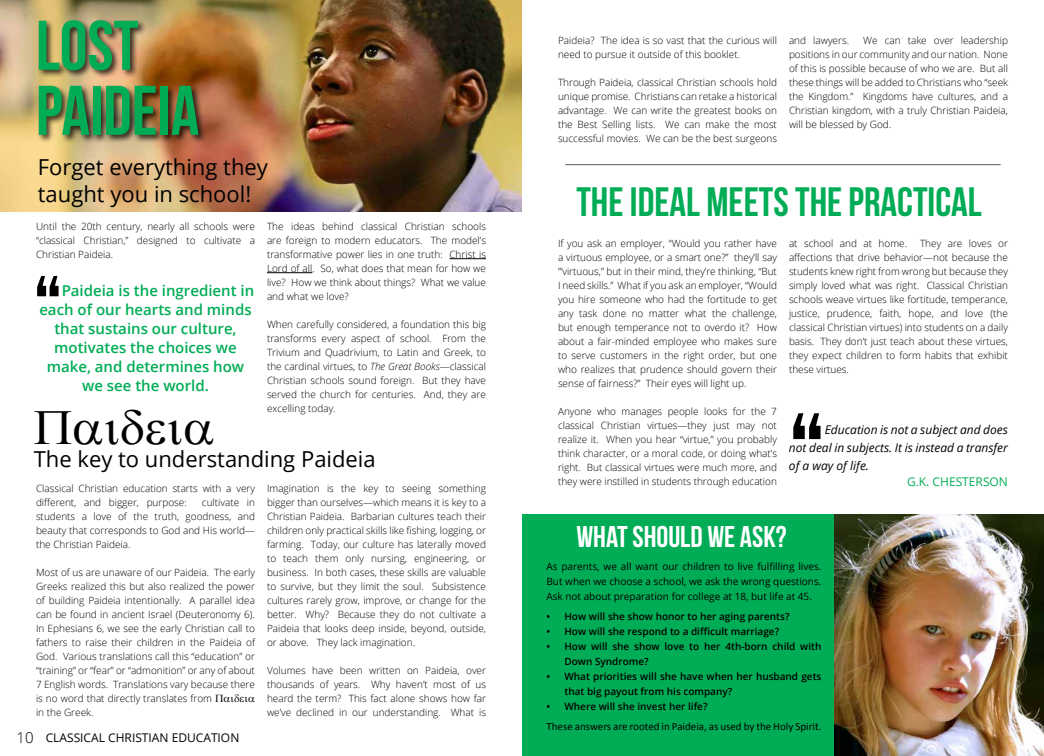
<style>
.page{position:relative;width:1044px;height:756px;background:#fff}
.page>*{position:absolute;margin:0;border:0;box-sizing:border-box;transform-origin:0 0}
.t1{font:125.3px "Bebas Neue";color:#000;scale:.86 1}
.t2{font:98.6px "Bebas Neue";color:#000;scale:.86 1}
.t3{font:70px/65px "Bebas Neue";color:#00ad56}
.t4{font:41px "Bebas Neue";color:#00ad56}
.t5{font:30px "Bebas Neue";color:#fff}
.t6{font:22px/26.4px "Open Sans";color:#000}
.t7{font:600 15px "Open Sans";color:#00ad56}
.t8{font:italic 12px/18px "Open Sans";color:#000;text-align:justify}
.t9{font:12px "Open Sans";color:#000}
.t10{font:12px "Open Sans";color:#00ad56}
.t11{font:11px "Calibri";color:#000}
.t12{font:300 10px/14px "Open Sans";color:#000;text-align:justify}
.t13{font:600 10px/15px "Open Sans";color:#000}
.t14{font:10px/15px "Open Sans";color:#000;text-align:justify}
.s1{font-style:italic}
.s2{font-weight:300;font-size:15px}
</style>
<div class="page">
<img style="left:0;top:0;width:522px;height:212px">
<div style="left:36px;top:18px;width:171px;height:125px;background:#000;opacity:.75"></div>
<hr style="left:449px;top:258px;width:37px;height:1px;background:#000">
<hr style="left:267px;top:272px;width:45px;height:1px;background:#000">
<div style="left:522px;top:514px;width:522px;height:242px;background:#00ad56"></div>
<hr style="left:565px;top:164px;width:436px;height:1px;background:#60544d">
<img style="left:834px;top:514px;width:210px;height:242px">
<h3 class="t3" style="left:36px;top:12px;width:165px">LOST<br>PAIDEIA</h3>
<h3 class="t6" style="left:38px;top:153px;width:232px">Forget everything they taught you in school!</h3>
<p class="t12" style="left:36px;top:219px;width:221px">Until the 20th century, nearly all schools were “classical Christian,” designed to cultivate a Christian Paideia.</p>
<h3 class="t7" style="left:62px;top:280px;width:194px">Paideia is the ingredient in</h3>
<h3 class="t7" style="left:39px;top:299px;width:214px">each of our hearts and minds</h3>
<h3 class="t7" style="left:54px;top:318px;width:184px">that sustains our culture,</h3>
<h3 class="t7" style="left:54px;top:337px;width:184px">motivates the choices we</h3>
<h3 class="t7" style="left:47px;top:356px;width:199px">make, and determines how</h3>
<h3 class="t7" style="left:82px;top:375px;width:128px">we see the world.</h3>
<p class="t12" style="left:267px;top:219px;width:221px">The ideas behind classical Christian schools are foreign to modern educators. The model’s transformative power lies in one truth: Christ is Lord of all. So, what does that mean for how we live? How we think about things? What we value and what we love?</p>
<p class="t12" style="left:267px;top:317px;width:221px">When carefully considered, a foundation this big transforms every aspect of school. From the Trivium and Quadrivium, to Latin and Greek, to the cardinal virtues, to <span class="s1">The Great Books</span>—classical Christian schools sound foreign. But they have served the church for centuries. And, they are excelling today.</p>
<h2 class="t2" style="left:34px;top:257px;width:34px">“</h2>
<h3 class="t6" style="left:34px;top:445px;width:344px">The key to understanding Paideia</h3>
<p class="t12" style="left:36px;top:481px;width:221px">Classical Christian education starts with a very different, and bigger, purpose:</p>
<p class="t12" style="left:36px;top:495px;width:221px;text-indent:166px">cultivate in students a love of the truth, goodness, and beauty that corresponds to God and His world— the Christian Paideia.</p>
<p class="t12" style="left:36px;top:565px;width:221px;text-align:left">Most of us are unaware of our Paideia. The early Greeks realized this but also realized the power of building Paideia intentionally. A parallel idea can be found in ancient Israel (Deuteronomy 6).<br>In Ephesians 6, we see the early Christian call to fathers to raise their children in the Paideia of God. Various translations call this “education” or “training” or “fear” or “admonition” or any of about 7 English words. Translations vary because there is no word that directly translates from<br>in the Greek.</p>
<p class="t9" style="left:17px;top:730px;width:224px"><span class="s2">10</span> CLASSICAL CHRISTIAN EDUCATION</p>
<p class="t12" style="left:267px;top:481px;width:221px">Imagination is the key to seeing something bigger than ourselves—which means it is key to a Christian Paideia. Barbarian cultures teach their children only practical skills like fishing, logging, or farming. Today, our culture has laterally moved to teach them only nursing, engineering, or business. In both cases, these skills are valuable to survive, but they limit the soul. Subsistence cultures rarely grow, improve, or change for the better. Why? Because they do not cultivate a Paideia that looks deep inside, beyond, outside, or above. They lack imagination.</p>
<p class="t12" style="left:267px;top:663px;width:221px">Volumes have been written on Paideia, over thousands of years. Why haven’t most of us heard the term? This fact alone shows how far we’ve declined in our understanding. What is</p>
<p class="t12" style="left:558px;top:33px;width:220px">Paideia? The idea is so vast that the curious will need to pursue it outside of this booklet.</p>
<p class="t12" style="left:558px;top:75px;width:221px">Through Paideia, classical Christian schools hold unique promise. Christians can retake a historical advantage. We can write the greatest books on the Best Selling lists. We can make the most successful movies. We can be the best surgeons</p>
<p class="t12" style="left:789px;top:33px;width:221px;text-indent:74px">We can take over leadership positions in our community and our nation. None of this is possible because of who we are. But all these things will be added to Christians who “seek the Kingdom.” Kingdoms have cultures, and a Christian kingdom, with a truly Christian Paideia, will be blessed by God.</p>
<p class="t12" style="left:789px;top:33px;width:62px">and lawyers.</p>
<h3 class="t4" style="left:576px;top:179px;width:407px">THE IDEAL MEETS THE PRACTICAL</h3>
<p class="t12" style="left:558px;top:236px;width:221px">If you ask an employer, “Would you rather have a virtuous employee, or a smart one?” they’ll say ”‘virtuous,” but in their mind, they’re thinking, “But I need skills.” What if you ask an employer, “Would you hire someone who had the fortitude to get any task done no matter what the challenge, but enough temperance not to overdo it? How about a fair-minded employee who makes sure to serve customers in the right order, but one who realizes that prudence should govern their sense of fairness?” Their eyes will light up.</p>
<p class="t12" style="left:558px;top:404px;width:221px">Anyone who manages people looks for the 7 classical Christian virtues—they just may not realize it. When you hear “virtue,” you probably think character, or a moral code, or doing what’s right. But classical virtues were much more, and they were instilled in students through education</p>
<p class="t12" style="left:789px;top:236px;width:221px;text-indent:131px">They are loves or affections that drive behavior—not because the students knew right from wrong but because they simply loved what was right. Classical Christian schools weave virtues like fortitude, temperance, justice, prudence, faith, hope, and love (the classical Christian virtues) into students on a daily basis. They don’t just teach about these virtues, they expect children to form habits that exhibit these virtues.</p>
<p class="t12" style="left:789px;top:236px;width:120px">at school and at home.</p>
<h1 class="t1" style="left:789px;top:389px;width:43px">“</h1>
<p class="t8" style="left:789px;top:420px;width:220px;text-indent:36px">Education is not a subject and does not deal in subjects. It is instead a transfer of a way of life.</p>
<p class="t10" style="left:907px;top:473px;width:103px">G.K. CHESTERSON</p>
<h3 class="t5" style="left:576px;top:520px;width:212px">WHAT SHOULD WE ASK?</h3>
<p class="t14" style="left:546px;top:559px;width:277px">As parents, we all want our children to live fulfilling lives.<br>But when we choose a school, we ask the wrong questions.<br>Ask not about preparation for college at 18, but life at 45.</p>
<p class="t13" style="left:546px;top:609px;width:245px">• How will she show honor to her aging parents?</p>
<p class="t13" style="left:546px;top:624px;width:234px">• How will she respond to a difficult marriage?</p>
<p class="t13" style="left:564px;top:639px;width:259px;text-indent:-18px">• How will she show love to her 4th-born child with<br>Down Syndrome?</p>
<p class="t13" style="left:564px;top:669px;width:259px;text-indent:-18px">• What priorities will she have when her husband gets that big payout from his company?</p>
<p class="t13" style="left:546px;top:699px;width:163px">• Where will she invest her life?</p>
<p class="t11" style="left:546px;top:719px;width:277px">These answers are rooted in Paideia, as used by the Holy Spirit.</p>
</div>
